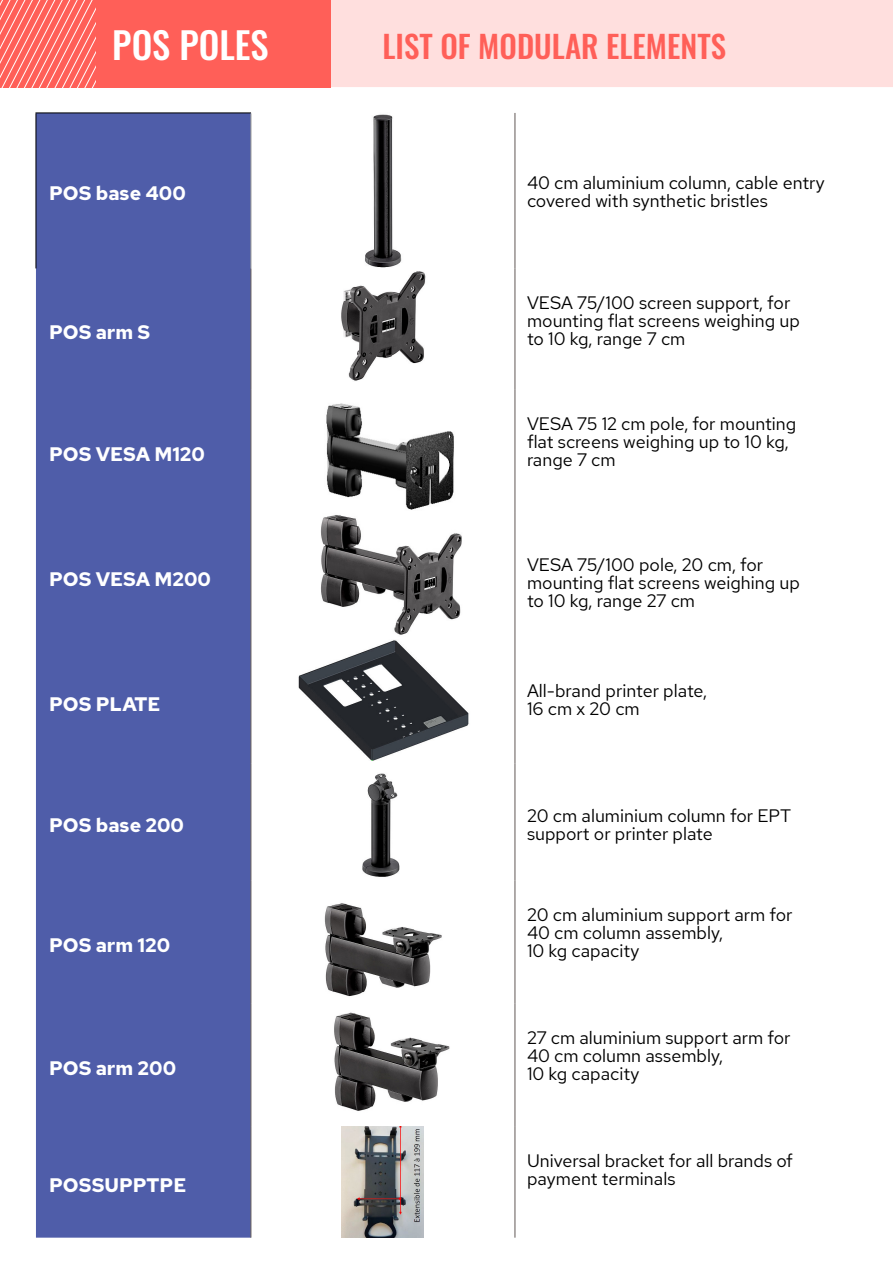
<style>
.page{position:relative;width:893px;height:1263px;background:#fff}
.page>*{position:absolute;margin:0;border:0;box-sizing:border-box;transform-origin:0 0}
.t1{font:36.75px "Oswald";color:#fff}
.t2{font:31.05px "Oswald";color:#ff5f58}
.t3{font:700 19.5px "Red Hat Text";color:#fff}
.t4{font:18px/18px "Red Hat Text";color:#000}
</style>
<div class="page">
<div style="left:330px;top:0;width:563px;height:87px;background:#ffdfde"></div>
<div style="left:0;top:0;width:330px;height:87px;background:#ff5f58"></div>
<svg style="left:0;top:0;width:95px;height:87px"></svg>
<div style="left:36px;top:113px;width:215px;height:1125px;background:#4f5da9"></div>
<hr style="left:515px;top:113px;width:1px;height:155px;background:#615856">
<hr style="left:251px;top:268px;width:1px;height:122px;background:#615856">
<hr style="left:515px;top:268px;width:1px;height:122px;background:#615856">
<hr style="left:251px;top:390px;width:1px;height:123px;background:#615856">
<hr style="left:515px;top:390px;width:1px;height:123px;background:#615856">
<hr style="left:251px;top:513px;width:1px;height:126px;background:#615856">
<hr style="left:515px;top:513px;width:1px;height:126px;background:#615856">
<hr style="left:251px;top:639px;width:1px;height:124px;background:#615856">
<hr style="left:515px;top:639px;width:1px;height:124px;background:#615856">
<hr style="left:251px;top:763px;width:1px;height:117px;background:#615856">
<hr style="left:515px;top:763px;width:1px;height:117px;background:#615856">
<hr style="left:251px;top:880px;width:1px;height:124px;background:#615856">
<hr style="left:515px;top:880px;width:1px;height:124px;background:#615856">
<hr style="left:251px;top:1004px;width:1px;height:123px;background:#615856">
<hr style="left:515px;top:1004px;width:1px;height:123px;background:#615856">
<hr style="left:251px;top:1127px;width:1px;height:111px;background:#615856">
<hr style="left:515px;top:1127px;width:1px;height:111px;background:#615856">
<hr style="left:35px;top:112px;width:216px;height:1px;background:#000">
<hr style="left:35px;top:113px;width:1px;height:155px;background:#000">
<hr style="left:251px;top:113px;width:1px;height:155px;background:#8f8f8f">
<img style="left:365px;top:114px;width:37px;height:154px">
<img style="left:341px;top:271px;width:85px;height:110px">
<img style="left:326px;top:403px;width:128px;height:107px">
<img style="left:320px;top:515px;width:142px;height:120px">
<img style="left:298px;top:640px;width:171px;height:121px">
<img style="left:362px;top:773px;width:38px;height:104px">
<img style="left:334px;top:1012px;width:116px;height:115px">
<img style="left:341px;top:1127px;width:83px;height:111px">
<img style="left:324px;top:903px;width:118px;height:94px">
<p class="t1" style="left:112px;top:12px;width:158px">POS POLES</p>
<p class="t2" style="left:382px;top:18px;width:345px">LIST OF MODULAR ELEMENTS</p>
<p class="t3" style="left:49px;top:180px;width:138px">POS base 400</p>
<p class="t4" style="left:527px;top:173px;width:299px">40 cm aluminium column, cable entry covered with synthetic bristles</p>
<p class="t3" style="left:49px;top:319px;width:103px">POS arm S</p>
<p class="t3" style="left:49px;top:441px;width:158px">POS VESA M120</p>
<p class="t3" style="left:49px;top:566px;width:164px">POS VESA M200</p>
<p class="t3" style="left:49px;top:691px;width:113px">POS PLATE</p>
<p class="t4" style="left:527px;top:293px;width:274px">VESA 75/100 screen support, for mounting flat screens weighing up</p>
<p class="t4" style="left:527px;top:329px;width:160px">to 10 kg, range 7 cm</p>
<p class="t4" style="left:527px;top:415px;width:271px">VESA 75 12 cm pole, for mounting</p>
<p class="t4" style="left:527px;top:433px;width:263px">flat screens weighing up to 10 kg,</p>
<p class="t4" style="left:527px;top:451px;width:90px">range 7 cm</p>
<p class="t4" style="left:527px;top:556px;width:274px">VESA 75/100 pole, 20 cm, for mounting flat screens weighing up</p>
<p class="t4" style="left:527px;top:592px;width:170px">to 10 kg, range 27 cm</p>
<p class="t4" style="left:527px;top:682px;width:182px">All-brand printer plate,</p>
<p class="t4" style="left:527px;top:700px;width:114px">16 cm x 20 cm</p>
<p class="t3" style="left:49px;top:812px;width:136px">POS base 200</p>
<p class="t4" style="left:527px;top:806px;width:266px">20 cm aluminium column for EPT support or printer plate</p>
<p class="t3" style="left:49px;top:932px;width:123px">POS arm 120</p>
<p class="t3" style="left:49px;top:1055px;width:129px">POS arm 200</p>
<p class="t3" style="left:49px;top:1172px;width:139px">POSSUPPTPE</p>
<p class="t4" style="left:527px;top:905px;width:267px">20 cm aluminium support arm for</p>
<p class="t4" style="left:527px;top:923px;width:198px">40 cm column assembly,</p>
<p class="t4" style="left:527px;top:941px;width:114px">10 kg capacity</p>
<p class="t4" style="left:527px;top:1028px;width:265px">27 cm aluminium support arm for</p>
<p class="t4" style="left:527px;top:1046px;width:198px">40 cm column assembly,</p>
<p class="t4" style="left:527px;top:1064px;width:114px">10 kg capacity</p>
<p class="t4" style="left:527px;top:1152px;width:267px">Universal bracket for all brands of payment terminals</p>
</div>
